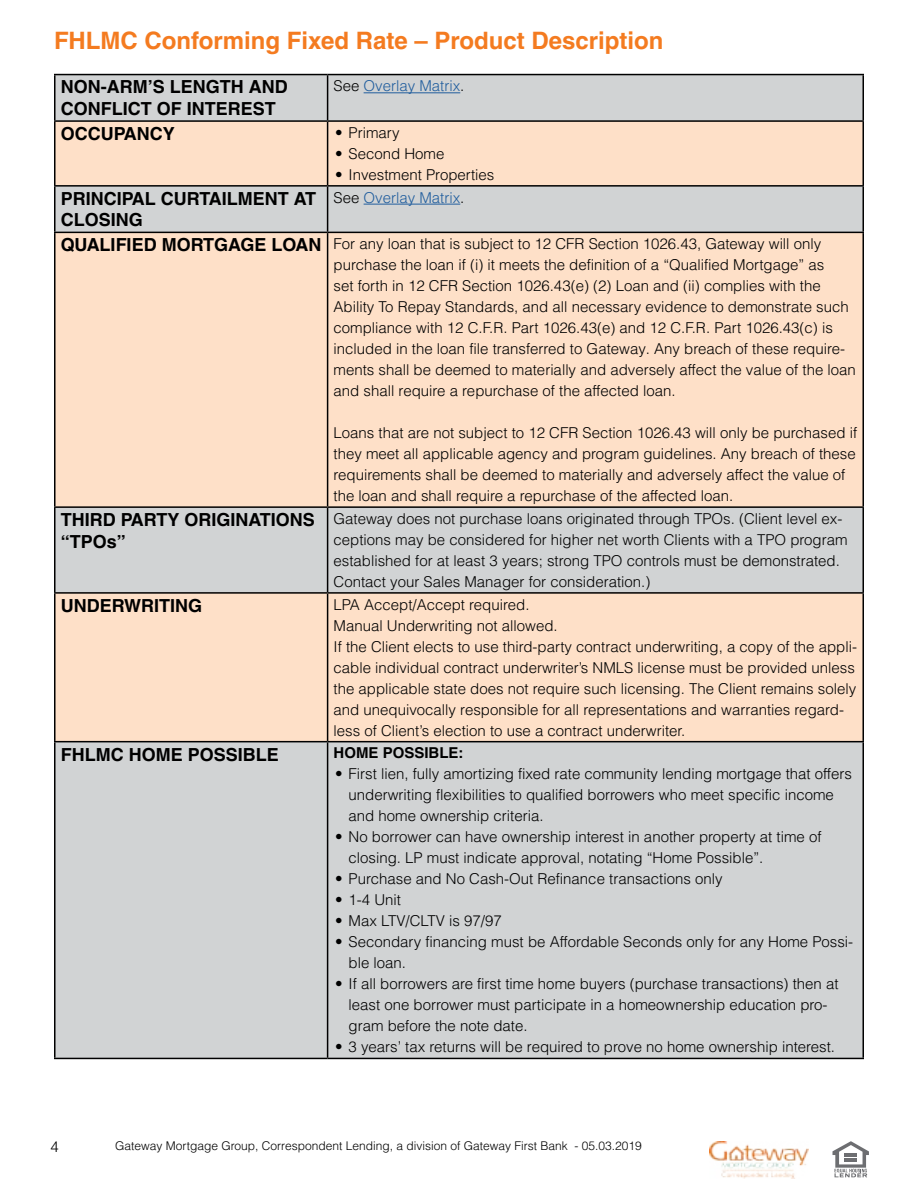
<style>
.page{position:relative;width:918px;height:1188px;background:#fff}
.page>*{position:absolute;margin:0;border:0;box-sizing:border-box;transform-origin:0 0}
.t1{font:700 24px "Helvetica LT Pro";color:#f47b20}
.t2{font:700 18px/21.6px "Helvetica LT Pro";color:#000}
.t3{font:300 15px/21px "Helvetica LT Pro";color:#000}
.t4{font:300 15px "Helvetica LT Pro";color:#215e9e}
.t5{font:700 15px "Helvetica LT Pro";color:#000}
.t6{font:300 12px "Helvetica LT Pro";color:#000}
.s1{color:#000}
.s2{font-weight:700;font-size:18px}
</style>
<div class="page">
<img style="left:710px;top:1141px;width:99px;height:37px">
<svg style="left:833px;top:1141px;width:36px;height:36px"></svg>
<div style="left:56px;top:75px;width:806px;height:983px;background:#d1d3d4"></div>
<svg style="left:56px;top:122px;width:806px;height:619px;background:#f4dcca"></svg>
<hr style="left:54px;top:74px;width:274px;height:1px;background:#000">
<hr style="left:54px;top:75px;width:2px;height:45px;background:#000">
<hr style="left:328px;top:74px;width:536px;height:1px;background:#000">
<hr style="left:327px;top:75px;width:1px;height:45px;background:#000">
<hr style="left:862px;top:75px;width:2px;height:45px;background:#000">
<hr style="left:54px;top:120px;width:274px;height:2px;background:#000">
<hr style="left:54px;top:122px;width:2px;height:63px;background:#000">
<hr style="left:328px;top:120px;width:536px;height:2px;background:#000">
<hr style="left:327px;top:122px;width:1px;height:63px;background:#000">
<hr style="left:862px;top:122px;width:2px;height:63px;background:#000">
<hr style="left:54px;top:185px;width:274px;height:2px;background:#000">
<hr style="left:54px;top:187px;width:2px;height:45px;background:#000">
<hr style="left:328px;top:185px;width:536px;height:2px;background:#000">
<hr style="left:327px;top:187px;width:1px;height:45px;background:#000">
<hr style="left:862px;top:187px;width:2px;height:45px;background:#000">
<hr style="left:54px;top:232px;width:274px;height:1px;background:#000">
<hr style="left:54px;top:233px;width:2px;height:273px;background:#000">
<hr style="left:328px;top:232px;width:536px;height:1px;background:#000">
<hr style="left:327px;top:233px;width:1px;height:273px;background:#000">
<hr style="left:862px;top:233px;width:2px;height:273px;background:#000">
<hr style="left:54px;top:506px;width:274px;height:2px;background:#000">
<hr style="left:54px;top:508px;width:2px;height:84px;background:#000">
<hr style="left:328px;top:506px;width:536px;height:2px;background:#000">
<hr style="left:327px;top:508px;width:1px;height:84px;background:#000">
<hr style="left:862px;top:508px;width:2px;height:84px;background:#000">
<hr style="left:54px;top:592px;width:274px;height:2px;background:#000">
<hr style="left:54px;top:594px;width:2px;height:147px;background:#000">
<hr style="left:328px;top:592px;width:536px;height:2px;background:#000">
<hr style="left:327px;top:594px;width:1px;height:147px;background:#000">
<hr style="left:862px;top:594px;width:2px;height:147px;background:#000">
<hr style="left:54px;top:741px;width:274px;height:1px;background:#000">
<hr style="left:54px;top:742px;width:2px;height:316px;background:#000">
<hr style="left:328px;top:741px;width:536px;height:1px;background:#000">
<hr style="left:327px;top:742px;width:1px;height:316px;background:#000">
<hr style="left:862px;top:742px;width:2px;height:316px;background:#000">
<hr style="left:54px;top:1058px;width:274px;height:1px;background:#000">
<hr style="left:328px;top:1058px;width:536px;height:1px;background:#000">
<hr style="left:364px;top:92px;width:96px;height:1px;background:#215e9e">
<hr style="left:364px;top:204px;width:96px;height:1px;background:#215e9e">
<h1 class="t1" style="left:54px;top:26px;width:611px">FHLMC Conforming Fixed Rate – Product Description</h1>
<p class="t2" style="left:61px;top:76px;width:228px">NON-ARM’S LENGTH AND<br>CONFLICT OF INTEREST</p>
<p class="t4" style="left:334px;top:77px;width:132px"><span class="s1">See</span> Overlay Matrix<span class="s1">.</span></p>
<p class="t2" style="left:61px;top:123px;width:116px">OCCUPANCY</p>
<p class="t3" style="left:335px;top:122px;width:66px">• Primary</p>
<p class="t3" style="left:335px;top:143px;width:111px">• Second Home</p>
<p class="t3" style="left:335px;top:164px;width:161px">• Investment Properties</p>
<p class="t2" style="left:61px;top:188px;width:257px">PRINCIPAL CURTAILMENT AT<br>CLOSING</p>
<p class="t4" style="left:334px;top:188px;width:132px"><span class="s1">See</span> Overlay Matrix<span class="s1">.</span></p>
<p class="t3" style="left:334px;top:233px;width:524px;text-indent:-273px"><span class="s2">QUALIFIED MORTGAGE LOAN</span> For any loan that is subject to 12 CFR Section 1026.43, Gateway will only purchase the loan if (i) it meets the definition of a “Qualified Mortgage” as<br>set forth in 12 CFR Section 1026.43(e) (2) Loan and (ii) complies with the Ability To Repay Standards, and all necessary evidence to demonstrate such compliance with 12 C.F.R. Part 1026.43(e) and 12 C.F.R. Part 1026.43(c) is included in the loan file transferred to Gateway. Any breach of these require&shy;ments shall be deemed to materially and adversely affect the value of the loan and shall require a repurchase of the affected loan.</p>
<p class="t3" style="left:334px;top:422px;width:525px">Loans that are not subject to 12 CFR Section 1026.43 will only be purchased if they meet all applicable agency and program guidelines. Any breach of these requirements shall be deemed to materially and adversely affect the value of the loan and shall require a repurchase of the affected loan.</p>
<p class="t2" style="left:61px;top:509px;width:256px">THIRD PARTY ORIGINATIONS “TPOs”</p>
<p class="t3" style="left:334px;top:508px;width:516px">Gateway does not purchase loans originated through TPOs. (Client level ex&shy;ceptions may be considered for higher net worth Clients with a TPO program established for at least 3 years; strong TPO controls must be demonstrated.<br>Contact your Sales Manager for consideration.)</p>
<p class="t2" style="left:61px;top:595px;width:143px">UNDERWRITING</p>
<p class="t3" style="left:334px;top:594px;width:525px">LPA Accept/Accept required.<br>Manual Underwriting not allowed.<br>If the Client elects to use third-party contract underwriting, a copy of the appli&shy;cable individual contract underwriter’s NMLS license must be provided unless the applicable state does not require such licensing. The Client remains solely and unequivocally responsible for all representations and warranties regard&shy;less of Client’s election to use a contract underwriter.</p>
<p class="t2" style="left:61px;top:744px;width:220px">FHLMC HOME POSSIBLE</p>
<p class="t5" style="left:334px;top:744px;width:132px">HOME POSSIBLE:</p>
<p class="t3" style="left:349px;top:763px;width:505px;text-indent:-14px">• First lien, fully amortizing fixed rate community lending mortgage that offers underwriting flexibilities to qualified borrowers who meet specific income and home ownership criteria.</p>
<p class="t3" style="left:349px;top:826px;width:474px;text-indent:-14px">• No borrower can have ownership interest in another property at time of closing. LP must indicate approval, notating “Home Possible”.</p>
<p class="t3" style="left:335px;top:868px;width:389px">• Purchase and No Cash-Out Refinance transactions only</p>
<p class="t3" style="left:335px;top:889px;width:68px">• 1-4 Unit</p>
<p class="t3" style="left:335px;top:910px;width:168px">• Max LTV/CLTV is 97/97</p>
<p class="t3" style="left:349px;top:931px;width:506px;text-indent:-14px">• Secondary financing must be Affordable Seconds only for any Home Possi&shy;ble loan.</p>
<p class="t3" style="left:349px;top:973px;width:492px;text-indent:-14px">• If all borrowers are first time home buyers (purchase transactions) then at least one borrower must participate in a homeownership education pro&shy;gram before the note date.</p>
<p class="t3" style="left:335px;top:1036px;width:502px">• 3 years’ tax returns will be required to prove no home ownership interest.</p>
<p class="t3" style="left:50px;top:1136px;width:10px">4</p>
<p class="t6" style="left:115px;top:1138px;width:528px">Gateway Mortgage Group, Correspondent Lending, a division of Gateway First Bank - 05.03.2019</p>
</div>
